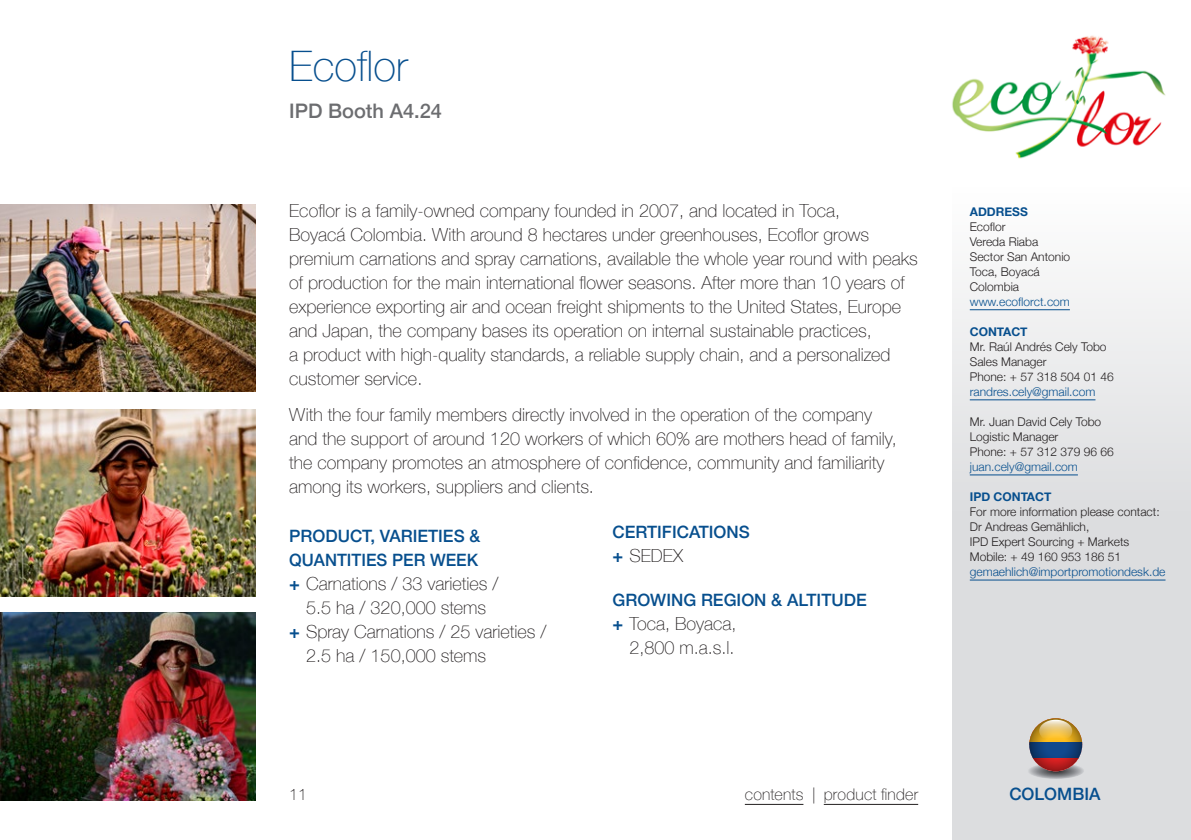
<style>
.page{position:relative;width:1191px;height:840px;background:#fff}
.page>*{position:absolute;margin:0;border:0;box-sizing:border-box;transform-origin:0 0}
.t1{font:100 42px "Helvetica Neue";color:#074f8e}
.t2{font:500 20px "Helvetica Neue";color:#6c6d70}
.t3{font:100 18px/24px "Helvetica Neue";color:#231f20}
.t4{font:500 17px/24px "Helvetica Neue";color:#074f8e}
.t5{font:100 16px "Helvetica Neue";letter-spacing:.015em;color:#231f20}
.t6{font:300 12px/15px "Helvetica Neue";color:#231f20}
.t7{font:300 12px "Helvetica Neue";color:#074f8e}
.t8{font:700 12px "Helvetica Neue";color:#074f8e}
.s1{font-weight:700;color:#074f8e}
</style>
<div class="page">
<hr style="left:0;top:187px;width:1px;height:652px;background:#dcdddf">
<div style="left:952px;top:187px;width:239px;height:652px;background:linear-gradient(to bottom,#f5f6f6,#d3d5d7)"></div>
<svg style="left:1027px;top:761px;width:57px;height:17px"></svg>
<div style="left:1029px;top:717px;width:53px;height:24px;background:#dcdddf"></div>
<svg style="left:1029px;top:749px;width:53px;height:9px"></svg>
<svg style="left:1029px;top:758px;width:53px;height:12px"></svg>
<svg style="left:1029px;top:717px;width:53px;height:53px;background:#5e4854"></svg>
<svg style="left:1039px;top:719px;width:33px;height:22px"></svg>
<img style="left:0;top:612px;width:255px;height:187px">
<img style="left:0;top:409px;width:255px;height:187px">
<img style="left:0;top:204px;width:255px;height:187px">
<hr style="left:969px;top:309px;width:101px;height:1px;background:#074f8e">
<hr style="left:969px;top:399px;width:126px;height:1px;background:#074f8e">
<hr style="left:969px;top:474px;width:109px;height:1px;background:#074f8e">
<hr style="left:969px;top:579px;width:196px;height:1px;background:#074f8e">
<img style="left:952px;top:35px;width:214px;height:124px">
<hr style="left:745px;top:803px;width:58px;height:1px;background:#231f20">
<hr style="left:823px;top:803px;width:95px;height:1px;background:#231f20">
<h1 class="t1" style="left:289px;top:34px;width:120px">Ecoflor</h1>
<p class="t2" style="left:289px;top:95px;width:154px">IPD Booth A4.24</p>
<p class="t3" style="left:289px;top:198px;width:630px">Ecoflor is a family-owned company founded in 2007, and located in Toca,<br>Boyacá Colombia. With around 8 hectares under greenhouses, Ecoflor grows premium carnations and spray carnations, available the whole year round with peaks of production for the main international flower seasons. After more than 10 years of experience exporting air and ocean freight shipments to the United States, Europe and Japan, the company bases its operation on internal sustainable practices,<br>a product with high-quality standards, a reliable supply chain, and a personalized customer service.</p>
<p class="t3" style="left:289px;top:402px;width:609px">With the four family members directly involved in the operation of the company and the support of around 120 workers of which 60% are mothers head of family, the company promotes an atmosphere of confidence, community and familiarity among its workers, suppliers and clients.</p>
<p class="t4" style="left:289px;top:522px;width:192px">PRODUCT, VARIETIES &amp;<br>QUANTITIES PER WEEK</p>
<p class="t3" style="left:289px;top:570px;width:211px"><span class="s1">+</span> Carnations / 33 varieties /</p>
<p class="t3" style="left:306px;top:594px;width:181px">5.5 ha / 320,000 stems</p>
<p class="t3" style="left:289px;top:618px;width:259px"><span class="s1">+</span> Spray Carnations / 25 varieties /</p>
<p class="t3" style="left:306px;top:642px;width:181px">2.5 ha / 150,000 stems</p>
<p class="t4" style="left:612px;top:518px;width:139px">CERTIFICATIONS</p>
<p class="t3" style="left:612px;top:542px;width:72px"><span class="s1">+</span> SEDEX</p>
<p class="t4" style="left:612px;top:586px;width:256px">GROWING REGION &amp; ALTITUDE</p>
<p class="t3" style="left:612px;top:610px;width:125px;text-align:right"><span class="s1">+</span> Toca, Boyaca,<br>2,800 m.a.s.l.</p>
<p class="t8" style="left:969px;top:202px;width:60px">ADDRESS</p>
<p class="t6" style="left:969px;top:218px;width:102px">Ecoflor<br>Vereda Riaba<br>Sector San Antonio<br>Toca, Boyacá<br>Colombia</p>
<p class="t7" style="left:969px;top:292px;width:102px">www.ecoflorct.com</p>
<p class="t8" style="left:969px;top:322px;width:59px">CONTACT</p>
<p class="t6" style="left:969px;top:338px;width:145px">Mr. Raúl Andrés Cely Tobo<br>Sales Manager<br>Phone: + 57 318 504 01 46</p>
<p class="t7" style="left:969px;top:382px;width:127px">randres.cely@gmail.com</p>
<p class="t6" style="left:969px;top:413px;width:145px">Mr. Juan David Cely Tobo<br>Logistic Manager<br>Phone: + 57 312 379 96 66</p>
<p class="t7" style="left:969px;top:457px;width:110px">juan.cely@gmail.com</p>
<p class="t8" style="left:969px;top:487px;width:83px">IPD CONTACT</p>
<p class="t6" style="left:969px;top:503px;width:191px">For more information please contact:<br>Dr Andreas Gemählich,<br>IPD Expert Sourcing + Markets<br>Mobile: + 49 160 953 186 51</p>
<p class="t7" style="left:969px;top:562px;width:197px">gemaehlich@importpromotiondesk.de</p>
<p class="t5" style="left:289px;top:782px;width:19px">11</p>
<p class="t4" style="left:1009px;top:780px;width:93px">COLOMBIA</p>
<p class="t5" style="left:745px;top:782px;width:175px">contents | product finder</p>
</div>
